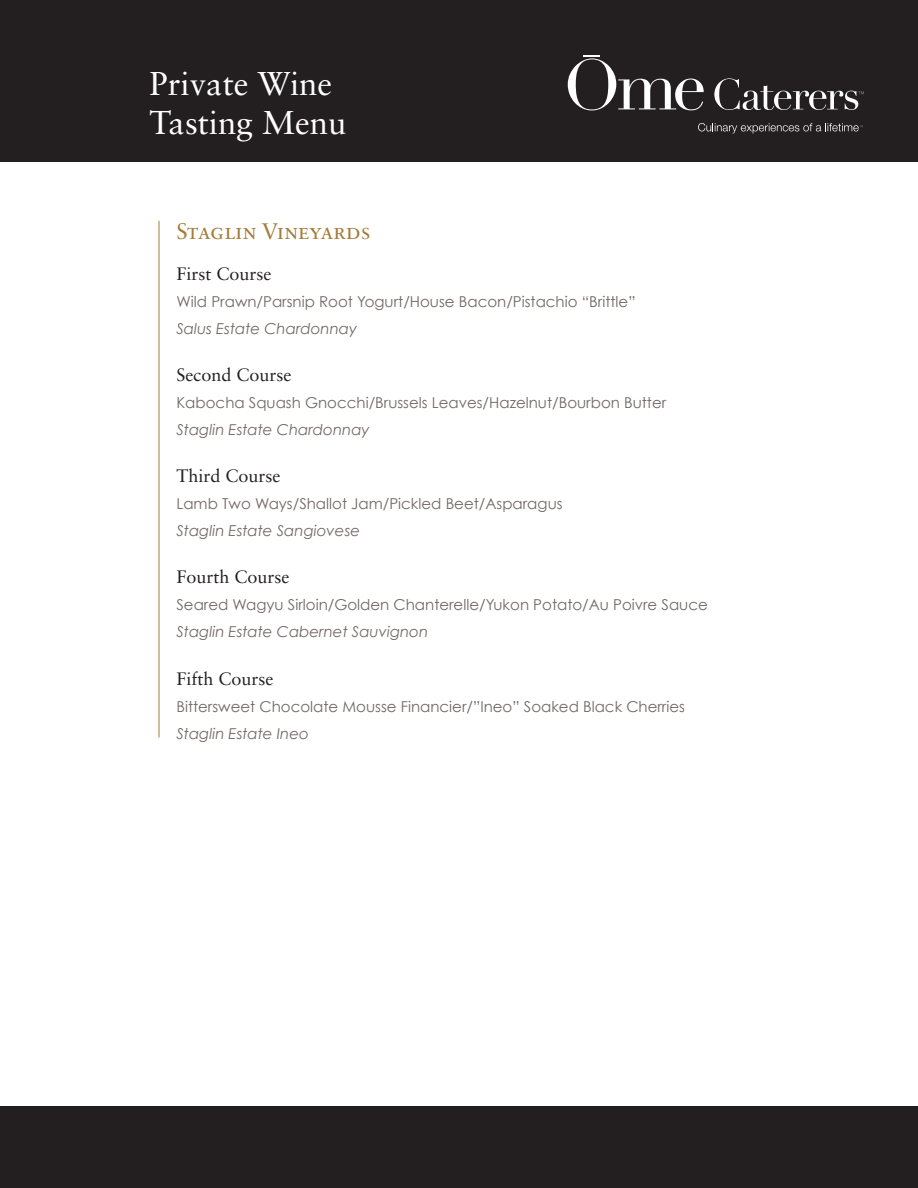
<style>
.page{position:relative;width:918px;height:1188px;background:#fff}
.page>*{position:absolute;margin:0;border:0;box-sizing:border-box;transform-origin:0 0}
.t1{font:33px/39.6px "Sabon";color:#fff}
.t2{font:22.5px "Sabon Roman SC";color:#a67b38}
.t3{font:18px "Sabon";color:#231f20}
.t4{font:15px/27px "Century Gothic";color:#726866}
.s1{font-style:italic}
</style>
<div class="page">
<div style="left:0;top:0;width:918px;height:162px;background:#231f20"></div>
<svg style="left:568px;top:55px;width:136px;height:55px"></svg>
<svg style="left:698px;top:123px;width:165px;height:10px"></svg>
<svg style="left:714px;top:78px;width:150px;height:32px"></svg>
<hr style="left:159px;top:221px;width:1px;height:517px;background:#a67b38">
<div style="left:0;top:1106px;width:918px;height:82px;background:#231f20"></div>
<p class="t1" style="left:149px;top:63px;width:199px">Private Wine<br>Tasting Menu</p>
<p class="t2" style="left:176px;top:218px;width:196px">Staglin Vineyards</p>
<p class="t3" style="left:176px;top:263px;width:97px">First Course</p>
<p class="t4" style="left:176px;top:287px;width:461px">Wild Prawn/Parsnip Root Yogurt/House Bacon/Pistachio “Brittle”<br><span class="s1">Salus Estate Chardonnay</span></p>
<p class="t3" style="left:176px;top:364px;width:117px">Second Course</p>
<p class="t4" style="left:176px;top:389px;width:491px">Kabocha Squash Gnocchi/Brussels Leaves/Hazelnut/Bourbon Butter<br><span class="s1">Staglin Estate Chardonnay</span></p>
<p class="t3" style="left:176px;top:465px;width:106px">Third Course</p>
<p class="t4" style="left:176px;top:490px;width:388px">Lamb Two Ways/Shallot Jam/Pickled Beet/Asparagus<br><span class="s1">Staglin Estate Sangiovese</span></p>
<p class="t3" style="left:176px;top:566px;width:115px">Fourth Course</p>
<p class="t4" style="left:176px;top:591px;width:533px">Seared Wagyu Sirloin/Golden Chanterelle/Yukon Potato/Au Poivre Sauce<br><span class="s1">Staglin Estate Cabernet Sauvignon</span></p>
<p class="t3" style="left:176px;top:668px;width:99px">Fifth Course</p>
<p class="t4" style="left:176px;top:692px;width:510px">Bittersweet Chocolate Mousse Financier/”Ineo” Soaked Black Cherries<br><span class="s1">Staglin Estate Ineo</span></p>
</div>
